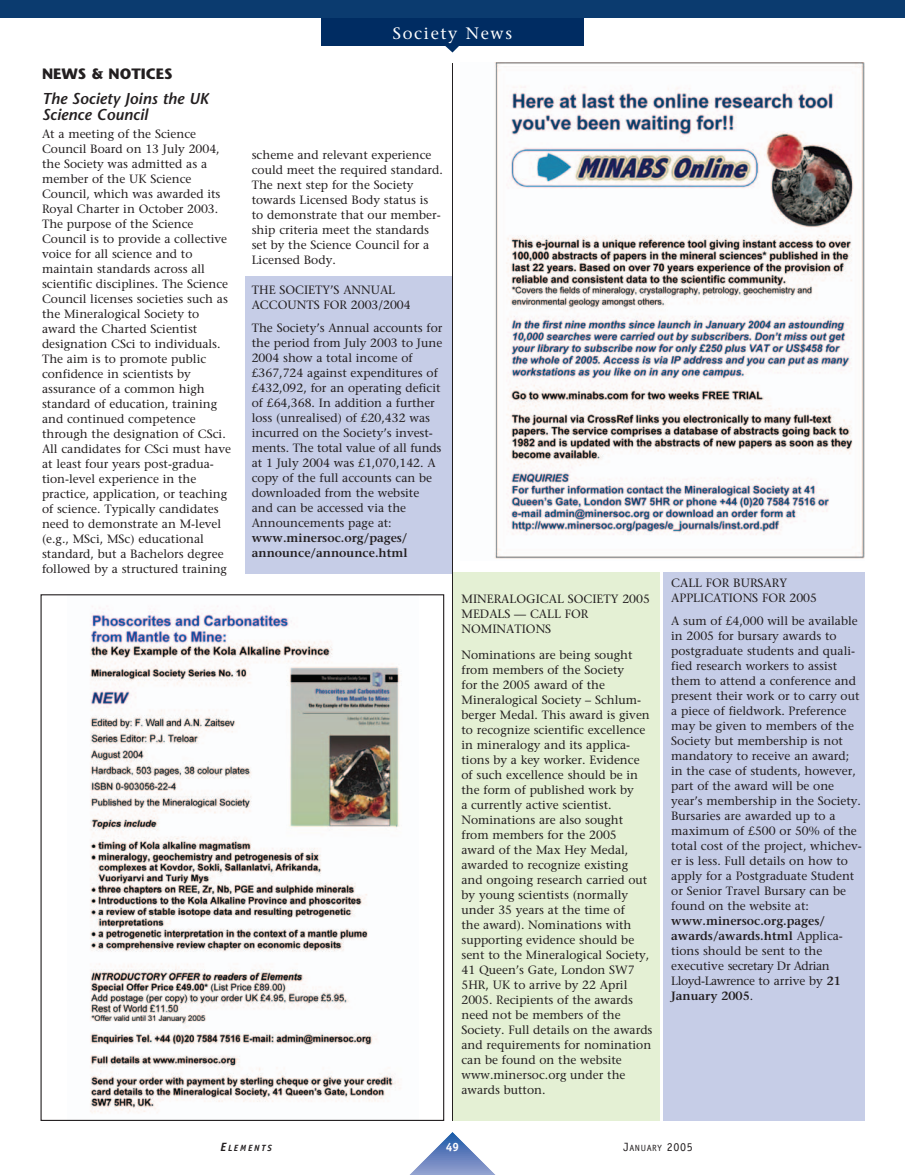
<style>
.page{position:relative;width:905px;height:1175px;background:#fff}
.page>*{position:absolute;margin:0;border:0;box-sizing:border-box;transform-origin:0 0}
.t1{font:16.5px "Stone Serif";letter-spacing:.1em;color:#fff}
.t2{font:italic 600 15.75px/15.8px "Stone Sans";color:#231f20}
.t3{font:700 15px "Stone Sans";color:#231f20}
.t4{font:12px/15px "Stone Serif";color:#231f20}
.t5{font:600 12px/15px "Stone Serif";color:#231f20}
.t6{font:700 12px "Officina Sans";color:#fff}
.t7{font:9px "Officina Sans";letter-spacing:.065em;color:#231f20}
.t8{font:italic 700 9px "Officina Sans";letter-spacing:.2em;color:#231f20}
.s1{font-weight:600}
.s2{font-size:12px}
</style>
<div class="page">
<div style="left:662px;top:572px;width:202px;height:548px;background:#c6cde7"></div>
<div style="left:452px;top:572px;width:208px;height:548px;background:#e4f0d4"></div>
<div style="left:244px;top:276px;width:208px;height:297px;background:#c6cde7"></div>
<hr style="left:396px;top:1174px;width:113px;height:1px;background:#93a3d1">
<hr style="left:396px;top:1173px;width:113px;height:1px;background:#90a1d0">
<hr style="left:396px;top:1172px;width:113px;height:1px;background:#8d9ecf">
<hr style="left:396px;top:1171px;width:113px;height:1px;background:#8b9cce">
<hr style="left:396px;top:1170px;width:113px;height:1px;background:#89c">
<hr style="left:396px;top:1169px;width:113px;height:1px;background:#8597cb">
<hr style="left:396px;top:1168px;width:113px;height:1px;background:#8294c9">
<hr style="left:396px;top:1167px;width:113px;height:1px;background:#8092c8">
<hr style="left:396px;top:1166px;width:113px;height:1px;background:#7c90c7">
<hr style="left:396px;top:1165px;width:113px;height:1px;background:#7a8ec6">
<hr style="left:396px;top:1164px;width:113px;height:1px;background:#778cc5">
<hr style="left:396px;top:1163px;width:113px;height:1px;background:#748ac4">
<hr style="left:396px;top:1162px;width:113px;height:1px;background:#7289c3">
<hr style="left:396px;top:1161px;width:113px;height:1px;background:#7086c2">
<hr style="left:396px;top:1160px;width:113px;height:1px;background:#6d85c1">
<hr style="left:396px;top:1159px;width:113px;height:1px;background:#6982c0">
<hr style="left:396px;top:1158px;width:113px;height:1px;background:#6880bf">
<hr style="left:396px;top:1157px;width:113px;height:1px;background:#647fbe">
<hr style="left:396px;top:1156px;width:113px;height:1px;background:#617dbd">
<hr style="left:396px;top:1155px;width:113px;height:1px;background:#5e7bbc">
<hr style="left:396px;top:1154px;width:113px;height:1px;background:#5b79bb">
<hr style="left:396px;top:1153px;width:113px;height:1px;background:#5877b9">
<hr style="left:396px;top:1152px;width:113px;height:1px;background:#5575b8">
<hr style="left:396px;top:1151px;width:113px;height:1px;background:#5273b7">
<hr style="left:396px;top:1150px;width:113px;height:1px;background:#5072b7">
<hr style="left:396px;top:1149px;width:113px;height:1px;background:#4c70b5">
<hr style="left:396px;top:1148px;width:113px;height:1px;background:#476fb5">
<hr style="left:396px;top:1147px;width:113px;height:1px;background:#446db4">
<hr style="left:396px;top:1146px;width:113px;height:1px;background:#416cb3">
<hr style="left:396px;top:1145px;width:113px;height:1px;background:#3c6ab2">
<hr style="left:396px;top:1144px;width:113px;height:1px;background:#3369b1">
<hr style="left:396px;top:1143px;width:113px;height:1px;background:#3167b0">
<hr style="left:396px;top:1142px;width:113px;height:1px;background:#2f66b0">
<hr style="left:396px;top:1141px;width:113px;height:1px;background:#2d65af">
<hr style="left:396px;top:1140px;width:113px;height:1px;background:#2a63ae">
<hr style="left:396px;top:1139px;width:113px;height:1px;background:#2762ad">
<hr style="left:396px;top:1138px;width:113px;height:1px;background:#2460ac">
<hr style="left:396px;top:1137px;width:113px;height:1px;background:#225eab">
<hr style="left:396px;top:1136px;width:113px;height:1px;background:#1e5da9">
<hr style="left:396px;top:1135px;width:113px;height:1px;background:#1c5ba8">
<hr style="left:396px;top:1134px;width:113px;height:1px;background:#175aa8">
<hr style="left:396px;top:1133px;width:113px;height:1px;background:#1158a7">
<hr style="left:396px;top:1132px;width:113px;height:1px;background:#0856a6">
<hr style="left:452px;top:63px;width:1px;height:1058px;background:#231f20">
<div style="left:321px;top:0;width:263px;height:45px;background:#002c62"></div>
<svg style="left:444px;top:45px;width:16px;height:7px"></svg>
<div style="left:0;top:0;width:904px;height:18px;background:#0b3b6f"></div>
<img style="left:90px;top:606px;width:311px;height:507px">
<img style="left:495px;top:63px;width:369px;height:496px">
<p class="t3" style="left:42px;top:68px;width:132px">NEWS &amp; NOTICES</p>
<h2 class="t2" style="left:42px;top:93px;width:168px">The Society Joins the UK<br>Science Council</h2>
<p class="t4" style="left:42px;top:128px;width:190px">At a meeting of the Science<br>Council Board on 13 July 2004, the Society was admitted as a member of the UK Science<br>Council, which was awarded its<br>Royal Charter in October 2003.<br>The purpose of the Science<br>Council is to provide a collective voice for all science and to maintain standards across all scientific disciplines. The Science<br>Council licenses societies such as the Mineralogical Society to award the Charted Scientist designation CSci to individuals.<br>The aim is to promote public confidence in scientists by assurance of a common high standard of education, training and continued competence through the designation of CSci.<br>All candidates for CSci must have at least four years post-gradua&shy;tion-level experience in the practice, application, or teaching of science. Typically candidates need to demonstrate an M-level (e.g., MSci, MSc) educational standard, but a Bachelors degree followed by a structured training</p>
<h1 class="t1" style="left:393px;top:27px;width:121px">Society News</h1>
<p class="t4" style="left:252px;top:149px;width:192px">scheme and relevant experience could meet the required standard.<br>The next step for the Society towards Licensed Body status is to demonstrate that our member&shy;ship criteria meet the standards set by the Science Council for a<br>Licensed Body.</p>
<p class="t4" style="left:252px;top:284px;width:160px">THE SOCIETY’S ANNUAL<br>ACCOUNTS FOR 2003/2004</p>
<p class="t4" style="left:252px;top:321px;width:192px">The Society’s Annual accounts for the period from July 2003 to June<br>2004 show a total income of £367,724 against expenditures of £432,092, for an operating deficit of £64,368. In addition a further loss (unrealised) of £20,432 was incurred on the Society’s invest&shy;ments. The total value of all funds at 1 July 2004 was £1,070,142. A copy of the full accounts can be downloaded from the website and can be accessed via the<br>Announcements page at:</p>
<p class="t5" style="left:252px;top:531px;width:157px">www.minersoc.org/pages/ announce/announce.html</p>
<p class="t4" style="left:461px;top:593px;width:190px">MINERALOGICAL SOCIETY 2005<br>MEDALS — CALL FOR<br>NOMINATIONS</p>
<p class="t4" style="left:461px;top:648px;width:192px">Nominations are being sought from members of the Society<br>for the 2005 award of the<br>Mineralogical Society – Schlum&shy;berger Medal. This award is given to recognize scientific excellence in mineralogy and its applica&shy;tions by a key worker. Evidence of such excellence should be in the form of published work by<br>a currently active scientist.<br>Nominations are also sought from members for the 2005 award of the Max Hey Medal, awarded to recognize existing and ongoing research carried out by young scientists (normally under 35 years at the time of<br>the award). Nominations with supporting evidence should be sent to the Mineralogical Society,<br>41 Queen’s Gate, London SW7<br>5HR, UK to arrive by 22 April<br>2005. Recipients of the awards need not be members of the<br>Society. Full details on the awards and requirements for nomination can be found on the website www.minersoc.org under the awards button.</p>
<p class="t4" style="left:671px;top:577px;width:147px">CALL FOR BURSARY<br>APPLICATIONS FOR 2005</p>
<p class="t4" style="left:671px;top:614px;width:192px">A sum of £4,000 will be available in 2005 for bursary awards to postgraduate students and quali&shy;fied research workers to assist them to attend a conference and present their work or to carry out a piece of fieldwork. Preference may be given to members of the<br>Society but membership is not mandatory to receive an award; in the case of students, however, part of the award will be one year’s membership in the Society.<br>Bursaries are awarded up to a maximum of £500 or 50% of the total cost of the project, whichev&shy;er is less. Full details on how to apply for a Postgraduate Student or Senior Travel Bursary can be found on the website at:</p>
<p class="t4" style="left:671px;top:914px;width:173px"><span class="s1">www.minersoc.org.pages/ awards/awards.html</span> Applica&shy;tions should be sent to the executive secretary Dr Adrian<br>Lloyd-Lawrence to arrive by <span class="s1">21<br>January 2005</span>.</p>
<p class="t8" style="left:220px;top:1144px;width:53px"><span class="s2">E</span>LEMENTS</p>
<p class="t6" style="left:446px;top:1142px;width:15px">49</p>
<p class="t7" style="left:623px;top:1144px;width:71px"><span class="s2">J</span>ANUARY <span class="s2">2005</span></p>
</div>
